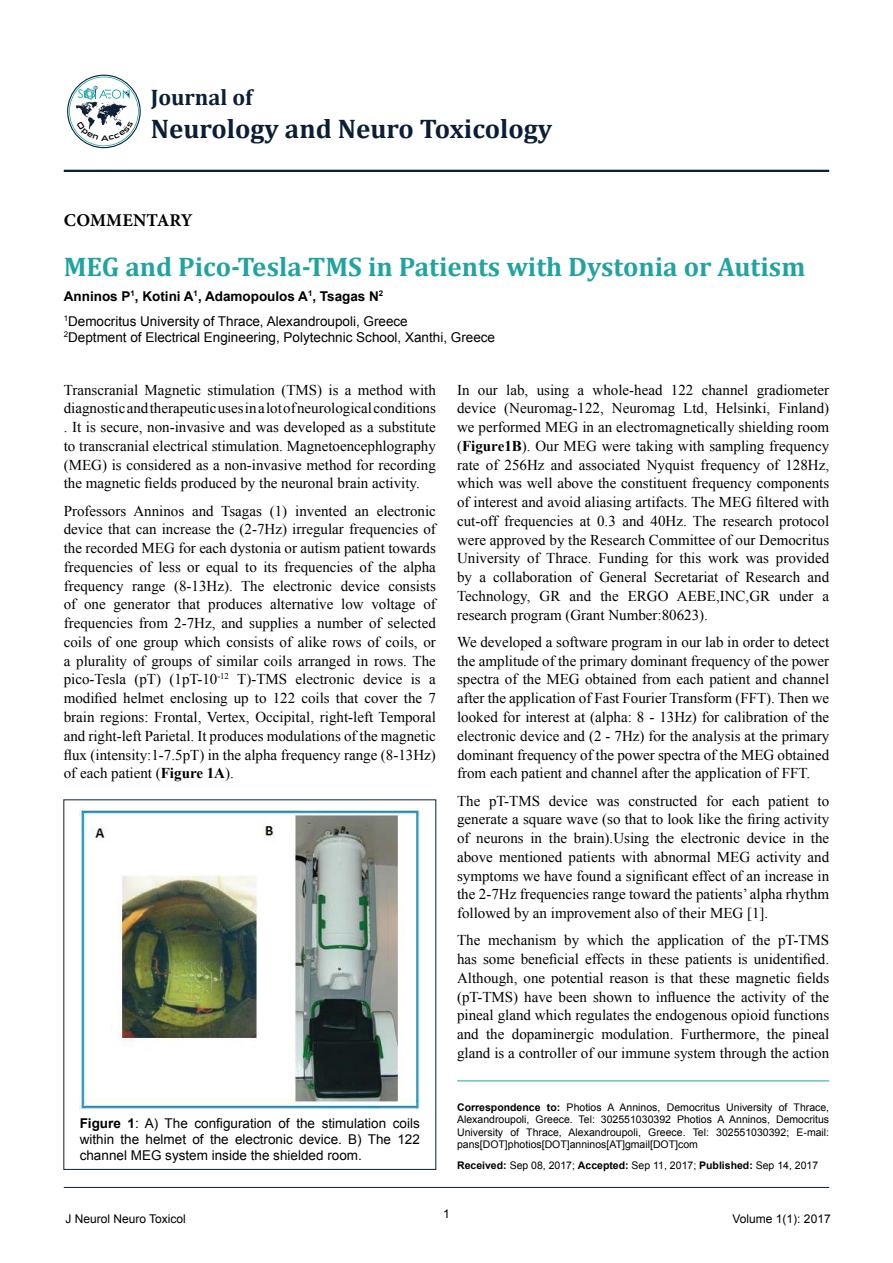
<style>
.page{position:relative;width:893px;height:1263px;background:#fff}
.page>*{position:absolute;margin:0;border:0;box-sizing:border-box;transform-origin:0 0}
.t1{font:700 27px "Cambria";color:#20a49f}
.t2{font:700 27px "Cambria";color:#0c1e35}
.t3{font:700 22.5px "Cambria";color:#0c1e35}
.t4{font:700 18px "Minion Pro";letter-spacing:.01em;color:#000}
.t5{font:15px/18.8px "Times New Roman";color:#000;text-align:justify}
.t6{font:13.5px/16.2px "Arial";color:#000}
.t7{font:12px "Arial";color:#000}
.t8{font:11.85px "Century Gothic";color:#15a39e}
.t9{font:10.5px/12.6px "Arial";color:#000;text-align:justify}
.s1{font-weight:700}
</style>
<div class="page">
<hr style="left:64px;top:170px;width:765px;height:2px;background:#0c1e35">
<hr style="left:64px;top:1187px;width:765px;height:1px;background:#0c1e35">
<hr style="left:457px;top:1080px;width:372px;height:1px;background:#20a49f">
<img style="left:80px;top:809px;width:340px;height:300px">
<svg style="left:67px;top:75px;width:74px;height:73px"></svg>
<p class="t8" style="left:78px;top:86px;width:7px">S</p>
<h2 class="t3" style="left:151px;top:82px;width:103px">Journal of</h2>
<h1 class="t2" style="left:151px;top:109px;width:403px">Neurology and Neuro Toxicology</h1>
<p class="t4" style="left:64px;top:207px;width:130px">COMMENTARY</p>
<h1 class="t1" style="left:64px;top:248px;width:743px">MEG and Pico-Tesla-TMS in Patients with Dystonia or Autism</h1>
<p class="t6" style="left:64px;top:284px;width:346px;line-height:24.8px"><span class="s1">Anninos P</span><sup>1</sup><span class="s1">, Kotini A</span><sup>1</sup><span class="s1">, Adamopoulos A</span><sup>1</sup><span class="s1">, Tsagas N</span><sup>2<br></sup><sup>1</sup>Democritus University of Thrace, Alexandroupoli, Greece</p>
<p class="t6" style="left:64px;top:329px;width:433px"><sup>2</sup>Deptment of Electrical Engineering, Polytechnic School, Xanthi, Greece</p>
<p class="t5" style="left:64px;top:380px;width:374px">Transcranial Magnetic stimulation (TMS) is a method with diagnostic and therapeutic uses in a lot of neurological conditions . It is secure, non-invasive and was developed as a substitute to transcranial electrical stimulation. Magnetoencephlography (MEG) is considered as a non-invasive method for recording the magnetic fields produced by the neuronal brain activity.</p>
<p class="t5" style="left:64px;top:501px;width:374px">Professors Anninos and Tsagas (1) invented an electronic device that can increase the (2-7Hz) irregular frequencies of the recorded MEG for each dystonia or autism patient towards frequencies of less or equal to its frequencies of the alpha frequency range (8-13Hz). The electronic device consists of one generator that produces alternative low voltage of frequencies from 2-7Hz, and supplies a number of selected coils of one group which consists of alike rows of coils, or a plurality of groups of similar coils arranged in rows. The pico-Tesla (pT) (1pT-10<sup>-12</sup> T)-TMS electronic device is a modified helmet enclosing up to 122 coils that cover the 7 brain regions: Frontal, Vertex, Occipital, right-left Temporal and right-left Parietal. It produces modulations of the magnetic flux (intensity:1-7.5pT) in the alpha frequency range (8-13Hz) of each patient (<span class="s1">Figure 1A</span>).</p>
<p class="t5" style="left:457px;top:380px;width:374px">In our lab, using a whole-head 122 channel gradiometer device (Neuromag-122, Neuromag Ltd, Helsinki, Finland) we performed MEG in an electromagnetically shielding room (<span class="s1">Figure1B</span>). Our MEG were taking with sampling frequency rate of 256Hz and associated Nyquist frequency of 128Hz, which was well above the constituent frequency components of interest and avoid aliasing artifacts. The MEG filtered with cut-off frequencies at 0.3 and 40Hz. The research protocol were approved by the Research Committee of our Democritus University of Thrace. Funding for this work was provided by a collaboration of General Secretariat of Research and Technology, GR and the ERGO AEBE,INC,GR under a research program (Grant Number:80623).</p>
<p class="t5" style="left:457px;top:632px;width:374px">We developed a software program in our lab in order to detect the amplitude of the primary dominant frequency of the power spectra of the MEG obtained from each patient and channel after the application of Fast Fourier Transform (FFT). Then we looked for interest at (alpha: 8 - 13Hz) for calibration of the electronic device and (2 - 7Hz) for the analysis at the primary dominant frequency of the power spectra of the MEG obtained from each patient and channel after the application of FFT.</p>
<p class="t5" style="left:457px;top:791px;width:374px">The pT-TMS device was constructed for each patient to generate a square wave (so that to look like the firing activity of neurons in the brain).Using the electronic device in the above mentioned patients with abnormal MEG activity and symptoms we have found a significant effect of an increase in the 2-7Hz frequencies range toward the patients’ alpha rhythm followed by an improvement also of their MEG [1].</p>
<p class="t5" style="left:457px;top:931px;width:374px">The mechanism by which the application of the pT-TMS has some beneficial effects in these patients is unidentified.<br>Although, one potential reason is that these magnetic fields (pT-TMS) have been shown to influence the activity of the pineal gland which regulates the endogenous opioid functions and the dopaminergic modulation. Furthermore, the pineal gland is a controller of our immune system through the action</p>
<p class="t6" style="left:80px;top:1115px;width:342px;text-align:justify"><span class="s1">Figure 1</span>: A) The configuration of the stimulation coils within the helmet of the electronic device. B) The 122 channel MEG system inside the shielded room.</p>
<p class="t9" style="left:457px;top:1101px;width:374px"><span class="s1">Correspondence to:</span> Photios A Anninos, Democritus University of Thrace, Alexandroupoli, Greece. Tel: 302551030392 Photios A Anninos, Democritus University of Thrace, Alexandroupoli, Greece. Tel: 302551030392; E-mail: pans[DOT]photios[DOT]anninos[AT]gmail[DOT]com</p>
<p class="t9" style="left:457px;top:1159px;width:363px"><span class="s1">Received:</span> Sep 08, 2017; <span class="s1">Accepted:</span> Sep 11, 2017; <span class="s1">Published:</span> Sep 14, 2017</p>
<p class="t7" style="left:443px;top:1206px;width:8px">1</p>
<p class="t7" style="left:65px;top:1210px;width:122px">J Neurol Neuro Toxicol</p>
<p class="t7" style="left:733px;top:1210px;width:100px">Volume 1(1): 2017</p>
</div>
